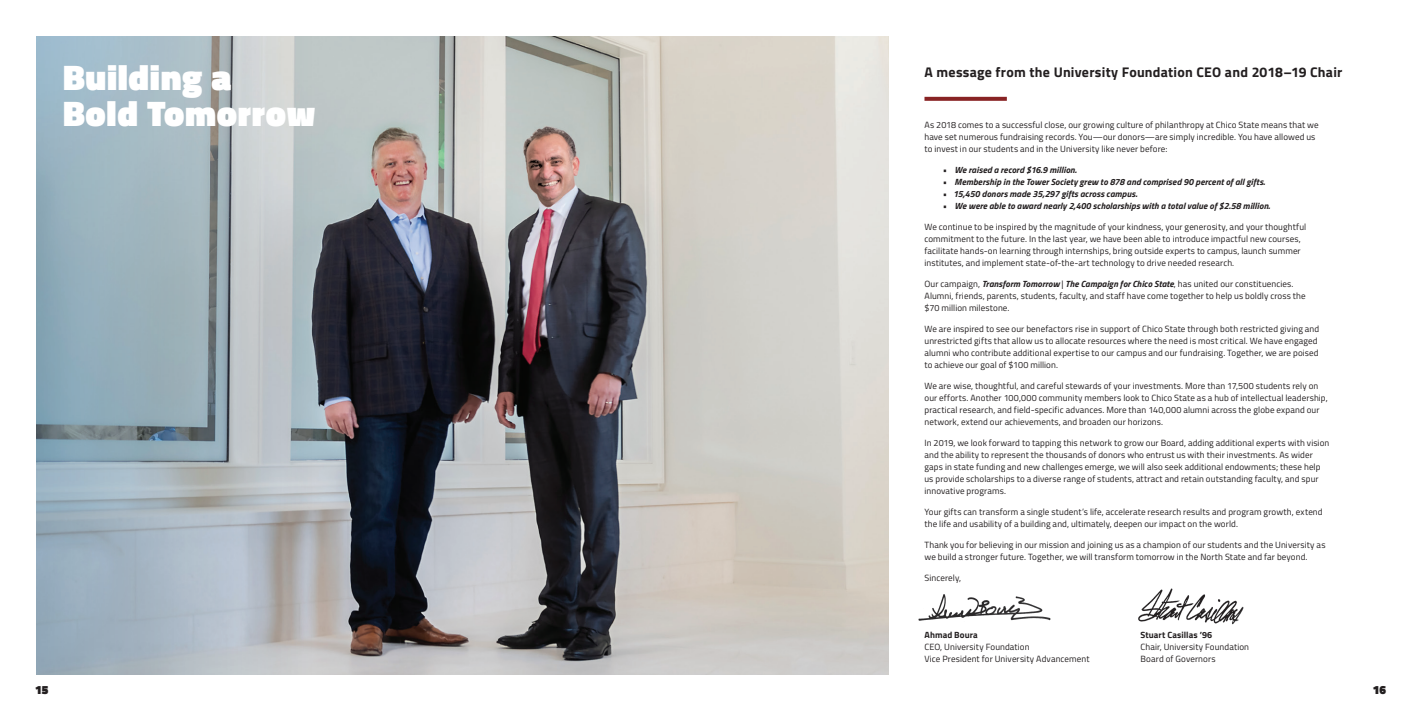
<style>
.page{position:relative;width:1422px;height:711px;background:#fff}
.page>*{position:absolute;margin:0;border:0;box-sizing:border-box;transform-origin:0 0}
.t1{font:900 36px/36px "Titillium Web";letter-spacing:.02em;color:#fff}
.Body_Copy{font:700 14px "Titillium Web";letter-spacing:.015em;color:#231f20}
.t2{font:900 12px "Titillium Web";color:#231f20}
.Body_Copy-2{font:9px/12px "Titillium Web";letter-spacing:.01em;color:#231f20}
.Body_Copy-3{font:italic 700 9px "Titillium Web";letter-spacing:.01em;color:#231f20}
.Body_Copy-4{font:700 9px "Titillium Web";letter-spacing:.01em;color:#231f20}
.s1{font-weight:700;font-style:italic}
</style>
<div class="page">
<img style="left:918px;top:594px;width:133px;height:27px">
<img style="left:1138px;top:588px;width:106px;height:36px">
<img style="left:563px;top:36px;width:326px;height:639px">
<svg style="left:36px;top:36px;width:527px;height:639px;background:#91989f"></svg>
<svg style="left:924px;top:97px;width:83px;height:4px"></svg>
<p class="t1" style="left:63px;top:59px;width:254px">Building a<br>Bold Tomorrow</p>
<p class="Body_Copy" style="left:924px;top:61px;width:419px">A message from the University Foundation CEO and 2018–19 Chair</p>
<p class="Body_Copy-2" style="left:924px;top:119px;width:396px">As 2018 comes to a successful close, our growing culture of philanthropy at Chico State means that we have set numerous fundraising records. You—our donors—are simply incredible. You have allowed us to invest in our students and in the University like never before:</p>
<p class="Body_Copy-3" style="left:942px;top:163px;width:136px">• We raised a record $16.9 million.</p>
<p class="Body_Copy-3" style="left:942px;top:175px;width:324px">• Membership in the Tower Society grew to 878 and comprised 90 percent of all gifts.</p>
<p class="Body_Copy-3" style="left:942px;top:187px;width:196px">• 15,450 donors made 35,297 gifts across campus.</p>
<p class="Body_Copy-3" style="left:942px;top:199px;width:329px">• We were able to award nearly 2,400 scholarships with a total value of $2.58 million.</p>
<p class="Body_Copy-2" style="left:924px;top:221px;width:383px">We continue to be inspired by the magnitude of your kindness, your generosity, and your thoughtful commitment to the future. In the last year, we have been able to introduce impactful new courses, facilitate hands-on learning through internships, bring outside experts to campus, launch summer institutes, and implement state-of-the-art technology to drive needed research.</p>
<p class="Body_Copy-2" style="left:924px;top:278px;width:383px">Our campaign, <span class="s1">Transform Tomorrow</span> | <span class="s1">The Campaign for Chico State</span>, has united our constituencies.<br>Alumni, friends, parents, students, faculty, and staff have come together to help us boldly cross the $70 million milestone.</p>
<p class="Body_Copy-2" style="left:924px;top:323px;width:396px">We are inspired to see our benefactors rise in support of Chico State through both restricted giving and unrestricted gifts that allow us to allocate resources where the need is most critical. We have engaged alumni who contribute additional expertise to our campus and our fundraising. Together, we are poised to achieve our goal of $100 million.</p>
<p class="Body_Copy-2" style="left:924px;top:380px;width:405px">We are wise, thoughtful, and careful stewards of your investments. More than 17,500 students rely on our efforts. Another 100,000 community members look to Chico State as a hub of intellectual leadership, practical research, and field-specific advances. More than 140,000 alumni across the globe expand our network, extend our achievements, and broaden our horizons.</p>
<p class="Body_Copy-2" style="left:924px;top:437px;width:406px">In 2019, we look forward to tapping this network to grow our Board, adding additional experts with vision and the ability to represent the thousands of donors who entrust us with their investments. As wider gaps in state funding and new challenges emerge, we will also seek additional endowments; these help us provide scholarships to a diverse range of students, attract and retain outstanding faculty, and spur innovative programs.</p>
<p class="Body_Copy-2" style="left:924px;top:506px;width:400px">Your gifts can transform a single student’s life, accelerate research results and program growth, extend the life and usability of a building and, ultimately, deepen our impact on the world.</p>
<p class="Body_Copy-2" style="left:924px;top:539px;width:403px">Thank you for believing in our mission and joining us as a champion of our students and the University as we build a stronger future. Together, we will transform tomorrow in the North State and far beyond.</p>
<p class="Body_Copy-2" style="left:924px;top:572px;width:38px">Sincerely,</p>
<p class="Body_Copy-4" style="left:924px;top:628px;width:55px">Ahmad Boura</p>
<p class="Body_Copy-4" style="left:1140px;top:628px;width:73px">Stuart Casillas ’96</p>
<p class="Body_Copy-2" style="left:924px;top:641px;width:107px">CEO, University Foundation</p>
<p class="Body_Copy-2" style="left:1140px;top:641px;width:110px">Chair, University Foundation</p>
<p class="Body_Copy-2" style="left:924px;top:653px;width:167px">Vice President for University Advancement</p>
<p class="Body_Copy-2" style="left:1140px;top:653px;width:77px">Board of Governors</p>
<p class="t2" style="left:35px;top:681px;width:15px">15</p>
<p class="t2" style="left:1373px;top:681px;width:15px">16</p>
</div>
